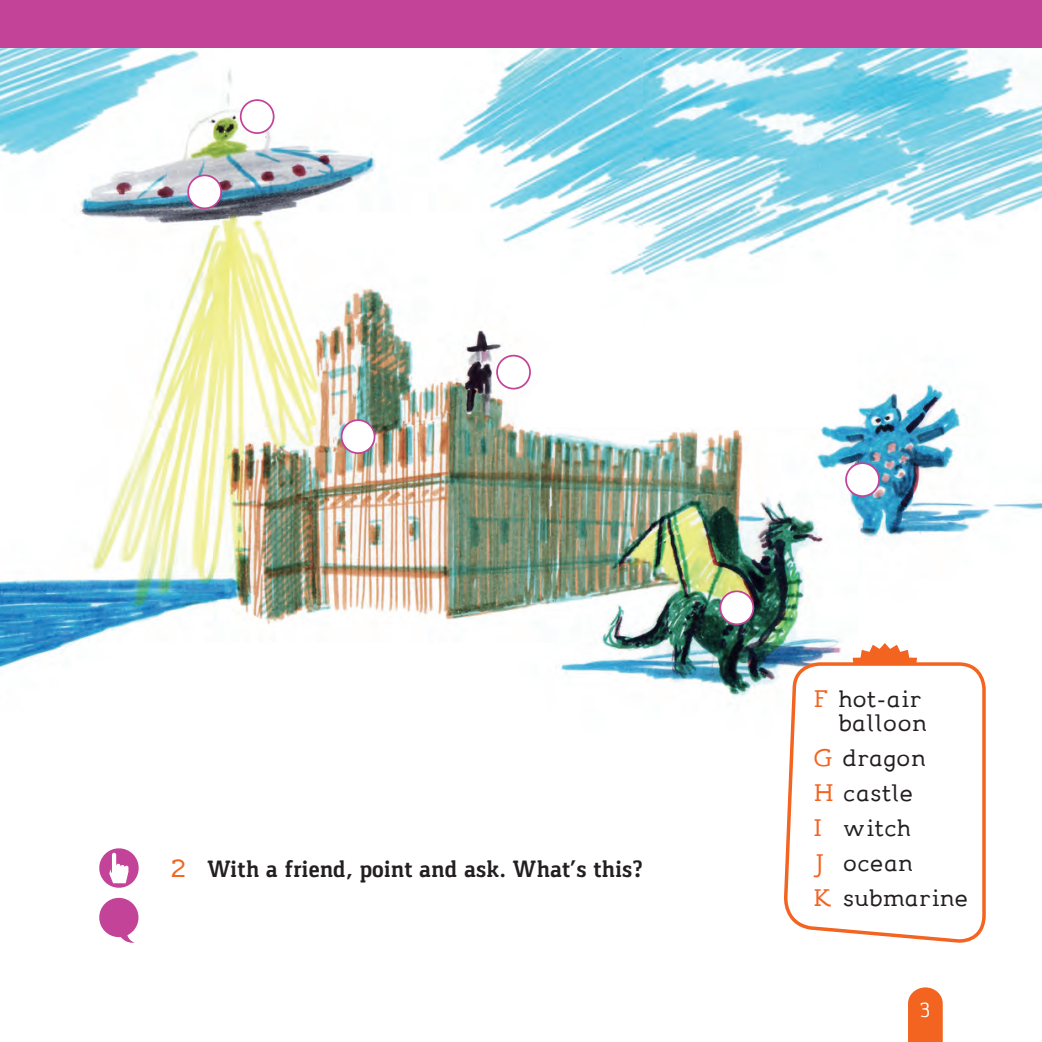
<style>
.page{position:relative;width:1042px;height:1042px;background:#fff}
.page>*{position:absolute;margin:0;border:0;box-sizing:border-box;transform-origin:0 0}
.Normale{font:28px/24.5px "leggimi";color:#231f20;text-align:right}
.Normale-2{font:700 24.5px "Gaspar";color:#231f20}
.t1{font:22.75px "Gaspar";color:#fff}
.s1{font-family:"leggimi";font-weight:400;font-size:31.5px;color:#f36421}
.s2{font-size:31.5px;color:#f36421}
</style>
<div class="page">
<img style="left:0;top:47px;width:1042px;height:875px">
<div style="left:0;top:0;width:1042px;height:47px;background:#c34398"></div>
<svg style="left:839px;top:639px;width:92px;height:21px"></svg>
<svg style="left:782px;top:660px;width:205px;height:382px"></svg>
<div style="left:497px;top:356px;width:33px;height:33px;background:#fff;border-radius:50%"></div>
<div style="left:496px;top:355px;width:35px;height:34px;border:2px solid #c34398;border-radius:50%"></div>
<div style="left:342px;top:420px;width:32px;height:33px;background:#fff;border-radius:50%"></div>
<div style="left:341px;top:419px;width:34px;height:35px;border:2px solid #c34398;border-radius:50%"></div>
<div style="left:188px;top:175px;width:33px;height:33px;background:#fff;border-radius:50%"></div>
<div style="left:187px;top:174px;width:35px;height:35px;border:2px solid #c34398;border-radius:50%"></div>
<div style="left:720px;top:591px;width:33px;height:33px;background:#fff;border-radius:50%"></div>
<div style="left:719px;top:590px;width:35px;height:35px;border:2px solid #c34398;border-radius:50%"></div>
<div style="left:846px;top:463px;width:33px;height:33px;background:#fff;border-radius:50%"></div>
<div style="left:845px;top:462px;width:35px;height:35px;border:2px solid #c34398;border-radius:50%"></div>
<svg style="left:99px;top:898px;width:39px;height:45px"></svg>
<svg style="left:97px;top:846px;width:44px;height:43px"></svg>
<div style="left:241px;top:100px;width:33px;height:33px;background:#fff;border-radius:50%"></div>
<div style="left:240px;top:99px;width:34px;height:35px;border:2px solid #c34398;border-radius:50%"></div>
<p class="Normale-2" style="left:170px;top:855px;width:474px"><span class="s1">2</span> With a friend, point and ask. What’s this?</p>
<p class="Normale" style="left:813px;top:686px;width:115px"><span class="s2">F</span> hot-air balloon</p>
<p class="Normale" style="left:813px;top:746px;width:114px"><span class="s2">G</span> dragon</p>
<p class="Normale" style="left:813px;top:781px;width:102px"><span class="s2">H</span> castle</p>
<p class="Normale" style="left:813px;top:816px;width:99px"><span class="s2">I</span> witch</p>
<p class="Normale" style="left:813px;top:851px;width:101px"><span class="s2">J</span> ocean</p>
<p class="Normale" style="left:813px;top:886px;width:157px"><span class="s2">K</span> submarine</p>
<p class="t1" style="left:920px;top:997px;width:12px">3</p>
</div>
